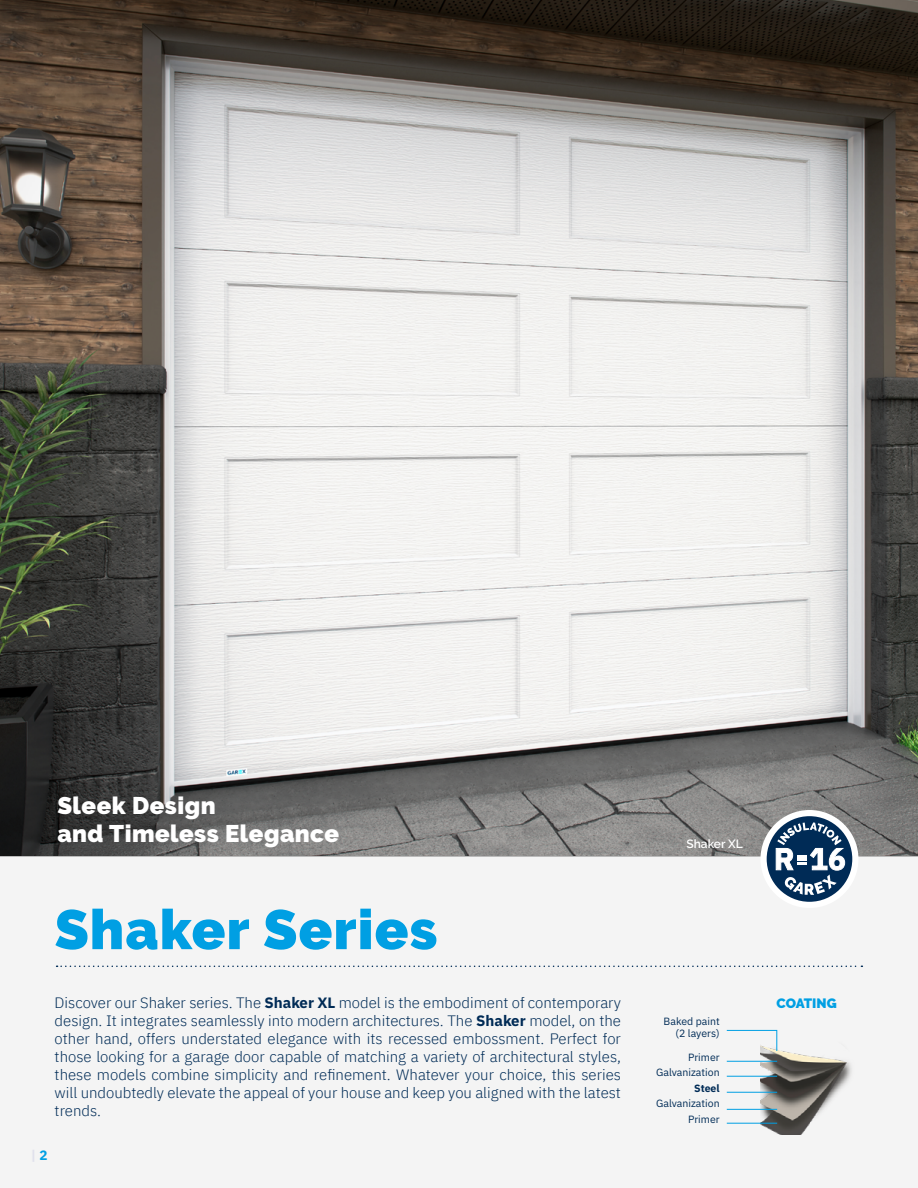
<style>
.page{position:relative;width:918px;height:1188px;background:#fff}
.page>*{position:absolute;margin:0;border:0;box-sizing:border-box;transform-origin:0 0}
.t1{font:900 55.5px "Raleway";letter-spacing:.02em;color:#009fe3}
.t2{font:900 24px/28.8px "Raleway";letter-spacing:.02em;color:#fff}
.t3{font:300 15px/18px "IBM Plex Sans";color:#002b56;text-align:justify}
.t4{font:900 13.5px "Raleway";letter-spacing:-.005em;color:#009fe3}
.t5{font:700 13.5px "IBM Plex Sans";color:#e0e1ec}
.t6{font:600 12px "Raleway";color:#fff}
.t7{font:10.5px/15.5px "IBM Plex Sans";color:#002b56;text-align:right}
.t8{font:700 10.5px "IBM Plex Sans";color:#002b56}
.s1{font-weight:700}
.s2{color:#009fe3}
</style>
<div class="page">
<div style="left:0;top:856px;width:918px;height:332px;background:#f4f4f4"></div>
<img style="left:760px;top:1020px;width:97px;height:115px">
<svg style="left:57px;top:966px;width:805px;height:1px"></svg>
<img style="left:0;top:0;width:918px;height:856px">
<hr style="left:727px;top:1123px;width:50px;height:1px;background:#009fe3">
<svg style="left:726px;top:1030px;width:52px;height:22px"></svg>
<hr style="left:727px;top:1061px;width:50px;height:1px;background:#009fe3">
<hr style="left:727px;top:1076px;width:50px;height:1px;background:#009fe3">
<hr style="left:727px;top:1092px;width:50px;height:1px;background:#009fe3">
<hr style="left:727px;top:1109px;width:50px;height:1px;background:#009fe3">
<svg style="left:760px;top:810px;width:98px;height:98px"></svg>
<h2 class="t2" style="left:57px;top:791px;width:283px">Sleek Design<br>and Timeless Elegance</h2>
<h1 class="t1" style="left:55px;top:897px;width:384px">Shaker Series</h1>
<p class="t3" style="left:55px;top:993px;width:568px">Discover our Shaker series. The <span class="s1">Shaker XL</span> model is the embodiment of contemporary design. It integrates seamlessly into modern architectures. The <span class="s1">Shaker</span> model, on the other hand, offers understated elegance with its recessed embossment. Perfect for those looking for a garage door capable of matching a variety of architectural styles, these models combine simplicity and refinement. Whatever your choice, this series will undoubtedly elevate the appeal of your house and keep you aligned with the latest trends.</p>
<p class="t5" style="left:31px;top:1145px;width:18px">| <span class="s2">2</span></p>
<p class="t6" style="left:686px;top:837px;width:58px">Shaker XL</p>
<p class="t7" style="left:664px;top:1014px;width:58px;line-height:12px">Baked paint (2 layers)</p>
<p class="t7" style="left:656px;top:1048px;width:65px">Primer<br>Galvanization</p>
<p class="t8" style="left:694px;top:1080px;width:27px">Steel</p>
<p class="t7" style="left:656px;top:1095px;width:65px">Galvanization<br>Primer</p>
<p class="t4" style="left:777px;top:995px;width:62px">COATING</p>
</div>
